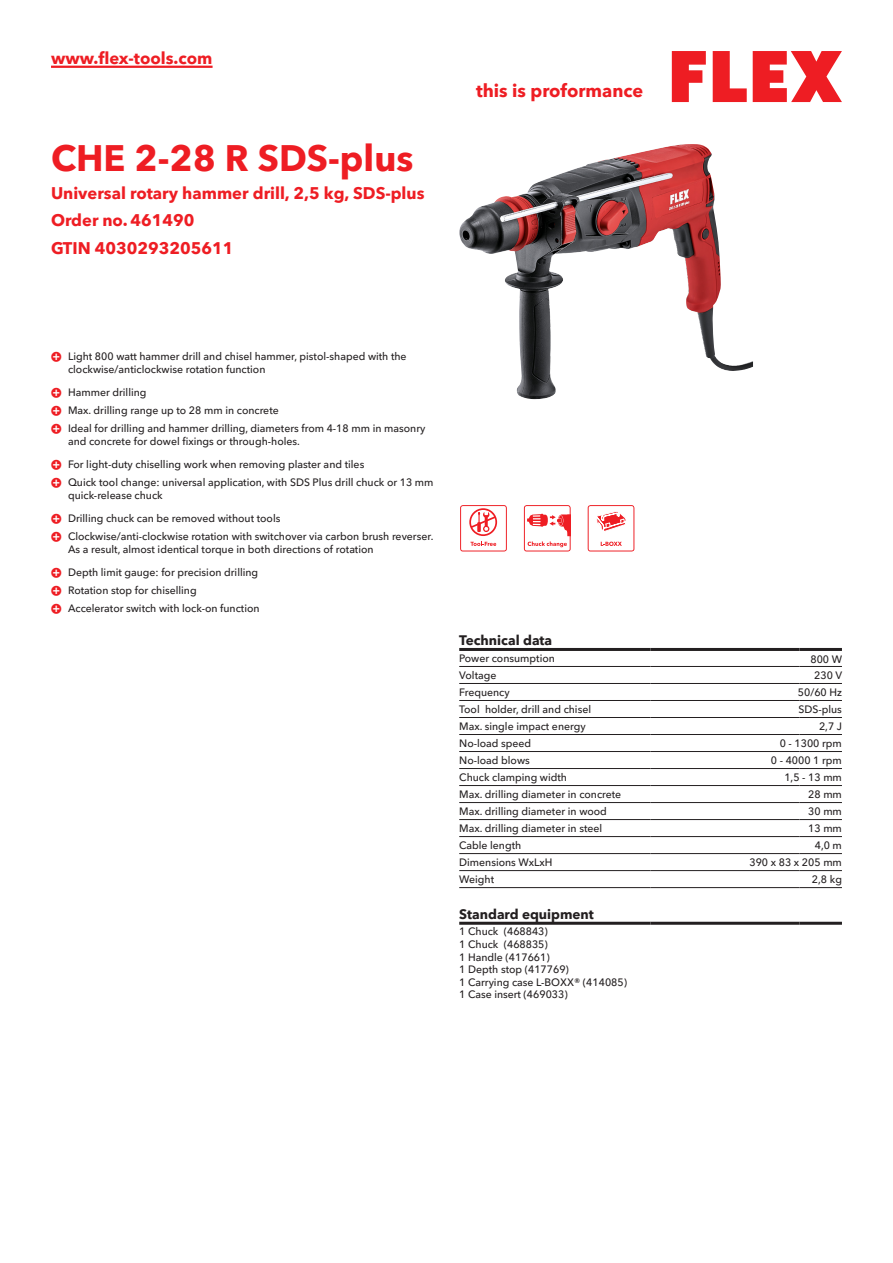
<style>
.page{position:relative;width:893px;height:1263px;background:#fff}
.page>*{position:absolute;margin:0;border:0;box-sizing:border-box;transform-origin:0 0}
.CB_AF_Product-name{font:700 36px "Avenir Next W1 G";color:#ee1d23}
.t1{font:700 18px "Avenir Next W1 G";color:#ee1d23}
.CB_AF_Product-short{font:700 16.5px "Avenir Next W1 G";color:#ee1d23}
.CB_AF_Order-number{font:700 16.5px "Avenir Next W1 G";color:#ee1d23}
.CB_AF_Table-headline{font:700 13.5px "Avenir Next W1 G";color:#231f20}
.CB_AF_Table-specific{font:500 10.5px/12.6px "Avenir Next W1 G";color:#231f20}
</style>
<div class="page">
<svg style="left:672px;top:51px;width:34px;height:51px"></svg>
<svg style="left:713px;top:51px;width:34px;height:51px"></svg>
<svg style="left:753px;top:51px;width:89px;height:51px"></svg>
<hr style="left:51px;top:66px;width:162px;height:2px;background:#ee1d23">
<img style="left:459px;top:144px;width:294px;height:255px">
<hr style="left:459px;top:666px;width:192px;height:1px;background:#231f20">
<hr style="left:651px;top:666px;width:148px;height:1px;background:#231f20">
<hr style="left:799px;top:666px;width:43px;height:1px;background:#231f20">
<hr style="left:459px;top:683px;width:192px;height:1px;background:#231f20">
<hr style="left:651px;top:683px;width:148px;height:1px;background:#231f20">
<hr style="left:799px;top:683px;width:43px;height:1px;background:#231f20">
<hr style="left:459px;top:700px;width:192px;height:1px;background:#231f20">
<hr style="left:651px;top:700px;width:148px;height:1px;background:#231f20">
<hr style="left:799px;top:700px;width:43px;height:1px;background:#231f20">
<hr style="left:459px;top:717px;width:192px;height:1px;background:#231f20">
<hr style="left:651px;top:717px;width:148px;height:1px;background:#231f20">
<hr style="left:799px;top:717px;width:43px;height:1px;background:#231f20">
<hr style="left:459px;top:734px;width:192px;height:1px;background:#231f20">
<hr style="left:651px;top:734px;width:148px;height:1px;background:#231f20">
<hr style="left:799px;top:734px;width:43px;height:1px;background:#231f20">
<hr style="left:459px;top:751px;width:192px;height:1px;background:#231f20">
<hr style="left:651px;top:751px;width:148px;height:1px;background:#231f20">
<hr style="left:799px;top:751px;width:43px;height:1px;background:#231f20">
<hr style="left:459px;top:768px;width:192px;height:1px;background:#231f20">
<hr style="left:651px;top:768px;width:148px;height:1px;background:#231f20">
<hr style="left:799px;top:768px;width:43px;height:1px;background:#231f20">
<hr style="left:459px;top:785px;width:192px;height:1px;background:#231f20">
<hr style="left:651px;top:785px;width:148px;height:1px;background:#231f20">
<hr style="left:799px;top:785px;width:43px;height:1px;background:#231f20">
<hr style="left:459px;top:802px;width:192px;height:1px;background:#231f20">
<hr style="left:651px;top:802px;width:148px;height:1px;background:#231f20">
<hr style="left:799px;top:802px;width:43px;height:1px;background:#231f20">
<hr style="left:459px;top:819px;width:192px;height:1px;background:#231f20">
<hr style="left:651px;top:819px;width:148px;height:1px;background:#231f20">
<hr style="left:799px;top:819px;width:43px;height:1px;background:#231f20">
<hr style="left:459px;top:836px;width:192px;height:1px;background:#231f20">
<hr style="left:651px;top:836px;width:148px;height:1px;background:#231f20">
<hr style="left:799px;top:836px;width:43px;height:1px;background:#231f20">
<hr style="left:459px;top:853px;width:192px;height:1px;background:#231f20">
<hr style="left:651px;top:853px;width:148px;height:1px;background:#231f20">
<hr style="left:799px;top:853px;width:43px;height:1px;background:#231f20">
<hr style="left:459px;top:870px;width:192px;height:1px;background:#231f20">
<hr style="left:651px;top:870px;width:148px;height:1px;background:#231f20">
<hr style="left:799px;top:870px;width:43px;height:1px;background:#231f20">
<hr style="left:459px;top:887px;width:192px;height:1px;background:#231f20">
<hr style="left:651px;top:887px;width:148px;height:1px;background:#231f20">
<hr style="left:799px;top:887px;width:43px;height:1px;background:#231f20">
<hr style="left:459px;top:648px;width:192px;height:3px;background:#231f20">
<hr style="left:651px;top:648px;width:148px;height:3px;background:#231f20">
<hr style="left:799px;top:648px;width:43px;height:3px;background:#231f20">
<hr style="left:459px;top:922px;width:192px;height:3px;background:#231f20">
<hr style="left:651px;top:922px;width:148px;height:3px;background:#231f20">
<hr style="left:799px;top:922px;width:43px;height:3px;background:#231f20">
<svg style="left:460px;top:505px;width:47px;height:46px"></svg>
<svg style="left:524px;top:505px;width:47px;height:46px"></svg>
<svg style="left:588px;top:505px;width:46px;height:46px"></svg>
<h3 class="CB_AF_Product-short" style="left:51px;top:45px;width:163px">www.flex-tools.com</h3>
<p class="CB_AF_Product-name" style="left:51px;top:130px;width:364px">CHE 2-28 R SDS-plus</p>
<p class="CB_AF_Product-short" style="left:51px;top:180px;width:375px">Universal rotary hammer drill, 2,5 kg, SDS-plus</p>
<p class="CB_AF_Order-number" style="left:51px;top:207px;width:145px">Order no. 461490</p>
<p class="CB_AF_Order-number" style="left:51px;top:235px;width:184px">GTIN 4030293205611</p>
<h2 class="t1" style="left:476px;top:77px;width:169px">this is proformance</h2>
<p class="CB_AF_Table-specific" style="left:68px;top:349px;width:340px">Light 800 watt hammer drill and chisel hammer, pistol-shaped with the clockwise/anticlockwise rotation function</p>
<p class="CB_AF_Table-specific" style="left:68px;top:385px;width:80px">Hammer drilling</p>
<p class="CB_AF_Table-specific" style="left:68px;top:403px;width:212px">Max. drilling range up to 28 mm in concrete</p>
<p class="CB_AF_Table-specific" style="left:68px;top:421px;width:359px">Ideal for drilling and hammer drilling, diameters from 4-18 mm in masonry and concrete for dowel fixings or through-holes.</p>
<p class="CB_AF_Table-specific" style="left:68px;top:457px;width:298px">For light-duty chiselling work when removing plaster and tiles</p>
<p class="CB_AF_Table-specific" style="left:68px;top:475px;width:367px">Quick tool change: universal application, with SDS Plus drill chuck or 13 mm quick-release chuck</p>
<p class="CB_AF_Table-specific" style="left:68px;top:511px;width:214px">Drilling chuck can be removed without tools</p>
<p class="CB_AF_Table-specific" style="left:68px;top:529px;width:367px">Clockwise/anti-clockwise rotation with switchover via carbon brush reverser.<br>As a result, almost identical torque in both directions of rotation</p>
<p class="CB_AF_Table-specific" style="left:68px;top:565px;width:192px">Depth limit gauge: for precision drilling</p>
<p class="CB_AF_Table-specific" style="left:68px;top:583px;width:130px">Rotation stop for chiselling</p>
<p class="CB_AF_Table-specific" style="left:68px;top:601px;width:193px">Accelerator switch with lock-on function</p>
<p class="CB_AF_Table-headline" style="left:459px;top:630px;width:94px">Technical data</p>
<p class="CB_AF_Table-specific" style="left:459px;top:651px;width:97px">Power consumption</p>
<p class="CB_AF_Table-specific" style="left:810px;top:652px;width:33px">800 W</p>
<p class="CB_AF_Table-specific" style="left:459px;top:668px;width:39px">Voltage</p>
<p class="CB_AF_Table-specific" style="left:814px;top:668px;width:29px">230 V</p>
<p class="CB_AF_Table-specific" style="left:459px;top:685px;width:52px">Frequency</p>
<p class="CB_AF_Table-specific" style="left:798px;top:685px;width:46px">50/60 Hz</p>
<p class="CB_AF_Table-specific" style="left:459px;top:702px;width:133px">Tool holder, drill and chisel</p>
<p class="CB_AF_Table-specific" style="left:798px;top:702px;width:45px">SDS-plus</p>
<p class="CB_AF_Table-specific" style="left:459px;top:719px;width:128px">Max. single impact energy</p>
<p class="CB_AF_Table-specific" style="left:819px;top:719px;width:24px">2,7 J</p>
<p class="CB_AF_Table-specific" style="left:459px;top:736px;width:74px">No-load speed</p>
<p class="CB_AF_Table-specific" style="left:780px;top:736px;width:64px">0 - 1300 rpm</p>
<p class="CB_AF_Table-specific" style="left:459px;top:753px;width:72px">No-load blows</p>
<p class="CB_AF_Table-specific" style="left:771px;top:753px;width:73px">0 - 4000 1 rpm</p>
<p class="CB_AF_Table-specific" style="left:459px;top:770px;width:109px">Chuck clamping width</p>
<p class="CB_AF_Table-specific" style="left:784px;top:770px;width:59px">1,5 - 13 mm</p>
<p class="CB_AF_Table-specific" style="left:459px;top:787px;width:164px">Max. drilling diameter in concrete</p>
<p class="CB_AF_Table-specific" style="left:808px;top:787px;width:35px">28 mm</p>
<p class="CB_AF_Table-specific" style="left:459px;top:804px;width:149px">Max. drilling diameter in wood</p>
<p class="CB_AF_Table-specific" style="left:808px;top:804px;width:35px">30 mm</p>
<p class="CB_AF_Table-specific" style="left:459px;top:821px;width:144px">Max. drilling diameter in steel</p>
<p class="CB_AF_Table-specific" style="left:808px;top:821px;width:35px">13 mm</p>
<p class="CB_AF_Table-specific" style="left:459px;top:838px;width:64px">Cable length</p>
<p class="CB_AF_Table-specific" style="left:815px;top:838px;width:29px">4,0 m</p>
<p class="CB_AF_Table-specific" style="left:459px;top:855px;width:95px">Dimensions WxLxH</p>
<p class="CB_AF_Table-specific" style="left:749px;top:855px;width:94px">390 x 83 x 205 mm</p>
<p class="CB_AF_Table-specific" style="left:459px;top:872px;width:36px">Weight</p>
<p class="CB_AF_Table-specific" style="left:812px;top:872px;width:32px">2,8 kg</p>
<p class="CB_AF_Table-headline" style="left:459px;top:903px;width:136px">Standard equipment</p>
<p class="CB_AF_Table-specific" style="left:459px;top:924px;width:169px">1 Chuck (468843)<br>1 Chuck (468835)<br>1 Handle (417661)<br>1 Depth stop (417769)<br>1 Carrying case L-BOXX® (414085)<br>1 Case insert (469033)</p>
</div>
